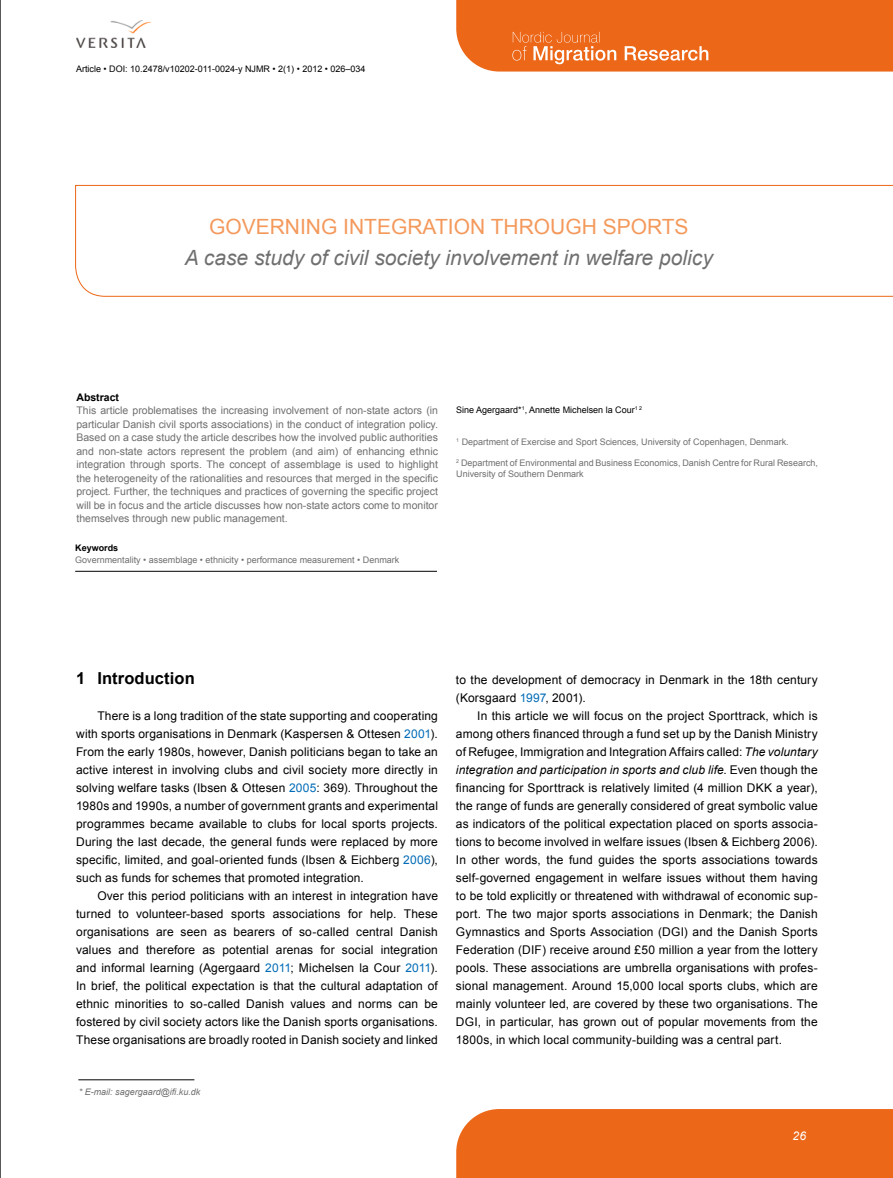
<style>
.page{position:relative;width:893px;height:1178px;background:#fff}
.page>*{position:absolute;margin:0;border:0;box-sizing:border-box;transform-origin:0 0}
.t1{font:italic 21px "Arial";color:#706f6f}
.t2{font:21px "Arial";color:#f4995c}
.t3{font:700 16.5px "Arial";letter-spacing:.005em;color:#000}
.t4{font:12px/18px "Arial";letter-spacing:.01em;color:#000;text-align:justify}
.t5{font:italic 12px "Arial";color:#fff}
.t6{font:10.5px/13.5px "Arial";color:#706f6f;text-align:justify}
.t7{font:700 10.5px "Arial";color:#000}
.t8{font:9px/10.8px "Arial";color:#706f6f}
.t9{font:9px "Arial";color:#000}
.t10{font:italic 9px "Arial";color:#706f6f}
.t11{font:700 9px "Arial";color:#000}
.s1{color:#006bb6}
.s2{font-style:italic}
</style>
<div class="page">
<hr style="left:0;top:0;width:1px;height:1178px;background:#000">
<hr style="left:78px;top:1079px;width:116px;height:1px;background:#000">
<svg style="left:75px;top:185px;width:818px;height:112px"></svg>
<div style="left:456px;top:1109px;width:437px;height:69px;background:#ec6718"></div>
<svg style="left:456px;top:0;width:437px;height:72px;background:#ec6f24"></svg>
<hr style="left:75px;top:571px;width:362px;height:1px;background:#000">
<img style="left:77px;top:20px;width:73px;height:27px">
<p class="t9" style="left:76px;top:63px;width:291px">Article • DOI: 10.2478/v10202-011-0024-y NJMR • 2(1) • 2012 • 026–034</p>
<h1 class="t2" style="left:209px;top:213px;width:481px">GOVERNING INTEGRATION THROUGH SPORTS</h1>
<h1 class="t1" style="left:185px;top:244px;width:529px">A case study of civil society involvement in welfare policy</h1>
<p class="t7" style="left:76px;top:390px;width:44px">Abstract</p>
<p class="t6" style="left:76px;top:404px;width:363px">This article problematises the increasing involvement of non-state actors (in particular Danish civil sports associations) in the conduct of integration policy.<br>Based on a case study the article describes how the involved public authorities and non-state actors represent the problem (and aim) of enhancing ethnic integration through sports. The concept of assemblage is used to highlight the heterogeneity of the rationalities and resources that merged in the specific project. Further, the techniques and practices of governing the specific project will be in focus and the article discusses how non-state actors come to monitor themselves through new public management.</p>
<p class="t11" style="left:75px;top:542px;width:45px">Keywords</p>
<p class="t8" style="left:75px;top:555px;width:326px">Governmentality • assemblage • ethnicity • performance measurement • Denmark</p>
<p class="t9" style="left:456px;top:404px;width:187px">Sine Agergaard*<sup>1</sup>, Annette Michelsen la Cour<sup>1</sup> <sup>2</sup></p>
<p class="t8" style="left:456px;top:436px;width:334px"><sup>1</sup> Department of Exercise and Sport Sciences, University of Copenhagen, Denmark.</p>
<p class="t8" style="left:456px;top:458px;width:363px"><sup>2</sup> Department of Environmental and Business Economics, Danish Centre for Rural Research,<br>University of Southern Denmark</p>
<h2 class="t3" style="left:76px;top:667px;width:120px">1 Introduction</h2>
<p class="t4" style="left:76px;top:707px;width:363px;text-indent:21px">There is a long tradition of the state supporting and cooperating with sports organisations in Denmark (Kaspersen &amp; Ottesen <span class="s1">2001</span>).<br>From the early 1980s, however, Danish politicians began to take an active interest in involving clubs and civil society more directly in solving welfare tasks (Ibsen &amp; Ottesen <span class="s1">2005</span>: 369). Throughout the 1980s and 1990s, a number of government grants and experimental programmes became available to clubs for local sports projects.<br>During the last decade, the general funds were replaced by more specific, limited, and goal-oriented funds (Ibsen &amp; Eichberg <span class="s1">2006</span>), such as funds for schemes that promoted integration.</p>
<p class="t4" style="left:76px;top:887px;width:363px;text-indent:21px">Over this period politicians with an interest in integration have turned to volunteer-based sports associations for help. These organisations are seen as bearers of so-called central Danish values and therefore as potential arenas for social integration and informal learning (Agergaard <span class="s1">2011</span>; Michelsen la Cour <span class="s1">2011</span>).<br>In brief, the political expectation is that the cultural adaptation of ethnic minorities to so-called Danish values and norms can be fostered by civil society actors like the Danish sports organisations.<br>These organisations are broadly rooted in Danish society and linked</p>
<p class="t10" style="left:79px;top:1086px;width:123px">* E-mail: sagergaard@ifi.ku.dk</p>
<p class="t4" style="left:456px;top:671px;width:363px">to the development of democracy in Denmark in the 18th century (Korsgaard <span class="s1">1997</span>, 2001).</p>
<p class="t4" style="left:456px;top:707px;width:363px;text-indent:21px">In this article we will focus on the project Sporttrack, which is among others financed through a fund set up by the Danish Ministry of Refugee, Immigration and Integration Affairs called: <span class="s2">The voluntary integration and participation in sports and club life</span>. Even though the financing for Sporttrack is relatively limited (4 million DKK a year), the range of funds are generally considered of great symbolic value as indicators of the political expectation placed on sports associa&shy;tions to become involved in welfare issues (Ibsen &amp; Eichberg 2006).<br>In other words, the fund guides the sports associations towards self-governed engagement in welfare issues without them having to be told explicitly or threatened with withdrawal of economic sup&shy;port. The two major sports associations in Denmark; the Danish Gymnastics and Sports Association (DGI) and the Danish Sports Federation (DIF) receive around £50 million a year from the lottery pools. These associations are umbrella organisations with profes&shy;sional management. Around 15,000 local sports clubs, which are mainly volunteer led, are covered by these two organisations. The DGI, in particular, has grown out of popular movements from the 1800s, in which local community-building was a central part.</p>
<p class="t5" style="left:793px;top:1128px;width:15px">26</p>
</div>
